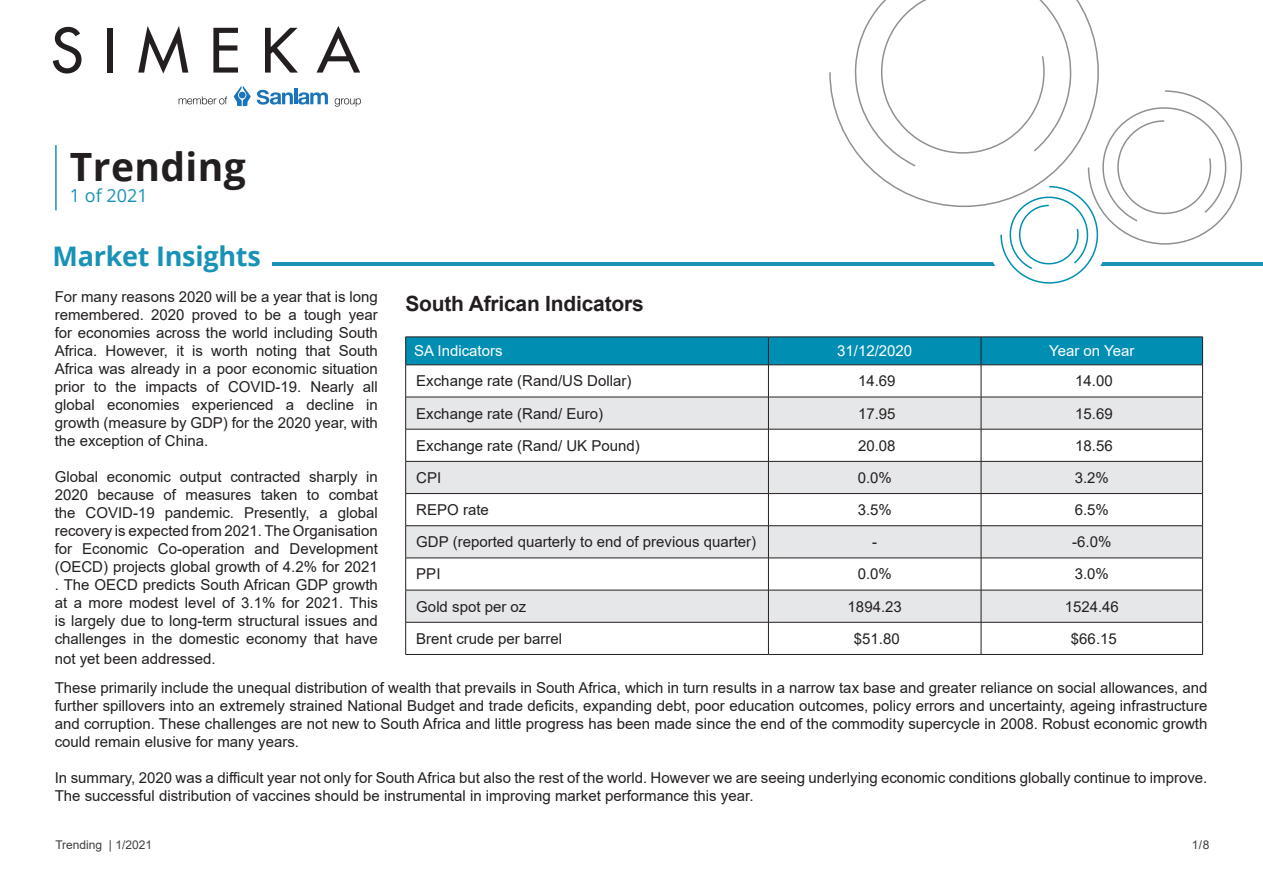
<style>
.page{position:relative;width:1263px;height:893px;background:#fff}
.page>*{position:absolute;margin:0;border:0;box-sizing:border-box;transform-origin:0 0}
.t1{font:700 39px "Open Sans";letter-spacing:.01em;color:#231f20}
.t2{font:700 27px "Open Sans";letter-spacing:-.01em;color:#1892b6}
.t3{font:700 21px "Arial";letter-spacing:-.01em;color:#231f20}
.t4{font:18px "Open Sans";color:#1892b6}
.t5{font:15px/18px "Arial";color:#231f20;text-align:justify}
.t6{font:15px "Arial";color:#fff}
.t7{font:12px "Arial";color:#3e3e3f}
</style>
<div class="page">
<svg style="left:406px;top:398px;width:796px;height:224px;fill:#e6e7e9"></svg>
<hr style="left:405px;top:622px;width:1px;height:32px;background:#231f20">
<hr style="left:405px;top:654px;width:363px;height:1px;background:#231f20">
<hr style="left:405px;top:365px;width:363px;height:1px;background:#231f20">
<hr style="left:405px;top:365px;width:1px;height:32px;background:#231f20">
<hr style="left:768px;top:365px;width:213px;height:1px;background:#231f20">
<hr style="left:981px;top:365px;width:222px;height:1px;background:#231f20">
<hr style="left:405px;top:590px;width:1px;height:32px;background:#231f20">
<hr style="left:405px;top:622px;width:363px;height:1px;background:#231f20">
<hr style="left:768px;top:622px;width:213px;height:1px;background:#231f20">
<hr style="left:981px;top:622px;width:222px;height:1px;background:#231f20">
<hr style="left:768px;top:365px;width:1px;height:32px;background:#231f20">
<hr style="left:768px;top:397px;width:1px;height:32px;background:#231f20">
<hr style="left:768px;top:429px;width:1px;height:32px;background:#231f20">
<hr style="left:768px;top:462px;width:1px;height:31px;background:#231f20">
<hr style="left:768px;top:494px;width:1px;height:32px;background:#231f20">
<hr style="left:768px;top:526px;width:1px;height:32px;background:#231f20">
<hr style="left:768px;top:558px;width:1px;height:32px;background:#231f20">
<hr style="left:768px;top:590px;width:1px;height:32px;background:#231f20">
<hr style="left:768px;top:622px;width:1px;height:32px;background:#231f20">
<hr style="left:768px;top:654px;width:213px;height:1px;background:#231f20">
<hr style="left:405px;top:397px;width:363px;height:1px;background:#231f20">
<hr style="left:405px;top:397px;width:1px;height:32px;background:#231f20">
<hr style="left:768px;top:397px;width:213px;height:1px;background:#231f20">
<hr style="left:981px;top:397px;width:222px;height:1px;background:#231f20">
<hr style="left:405px;top:558px;width:1px;height:32px;background:#231f20">
<hr style="left:405px;top:590px;width:363px;height:1px;background:#231f20">
<hr style="left:768px;top:590px;width:213px;height:1px;background:#231f20">
<hr style="left:981px;top:590px;width:222px;height:1px;background:#231f20">
<hr style="left:405px;top:429px;width:363px;height:1px;background:#231f20">
<hr style="left:405px;top:429px;width:1px;height:32px;background:#231f20">
<hr style="left:768px;top:429px;width:213px;height:1px;background:#231f20">
<hr style="left:981px;top:429px;width:222px;height:1px;background:#231f20">
<hr style="left:405px;top:526px;width:1px;height:32px;background:#231f20">
<hr style="left:405px;top:558px;width:363px;height:1px;background:#231f20">
<hr style="left:768px;top:558px;width:213px;height:1px;background:#231f20">
<hr style="left:981px;top:558px;width:222px;height:1px;background:#231f20">
<hr style="left:405px;top:494px;width:1px;height:32px;background:#231f20">
<hr style="left:405px;top:525px;width:363px;height:1px;background:#231f20">
<hr style="left:768px;top:525px;width:213px;height:1px;background:#231f20">
<hr style="left:981px;top:525px;width:222px;height:1px;background:#231f20">
<hr style="left:405px;top:461px;width:363px;height:1px;background:#231f20">
<hr style="left:405px;top:462px;width:1px;height:31px;background:#231f20">
<hr style="left:768px;top:461px;width:213px;height:1px;background:#231f20">
<hr style="left:981px;top:461px;width:222px;height:1px;background:#231f20">
<hr style="left:405px;top:493px;width:363px;height:1px;background:#231f20">
<hr style="left:768px;top:493px;width:213px;height:1px;background:#231f20">
<hr style="left:981px;top:493px;width:222px;height:1px;background:#231f20">
<hr style="left:981px;top:365px;width:1px;height:32px;background:#231f20">
<hr style="left:981px;top:397px;width:1px;height:32px;background:#231f20">
<hr style="left:981px;top:429px;width:1px;height:32px;background:#231f20">
<hr style="left:981px;top:462px;width:1px;height:31px;background:#231f20">
<hr style="left:981px;top:494px;width:1px;height:32px;background:#231f20">
<hr style="left:981px;top:526px;width:1px;height:32px;background:#231f20">
<hr style="left:981px;top:558px;width:1px;height:32px;background:#231f20">
<hr style="left:981px;top:590px;width:1px;height:32px;background:#231f20">
<hr style="left:981px;top:622px;width:1px;height:32px;background:#231f20">
<hr style="left:981px;top:654px;width:222px;height:1px;background:#231f20">
<svg style="left:405px;top:337px;width:798px;height:28px;background:#018aac"></svg>
<hr style="left:1202px;top:365px;width:1px;height:32px;background:#231f20">
<hr style="left:1202px;top:397px;width:1px;height:32px;background:#231f20">
<hr style="left:1202px;top:429px;width:1px;height:32px;background:#231f20">
<hr style="left:1202px;top:462px;width:1px;height:31px;background:#231f20">
<hr style="left:1202px;top:494px;width:1px;height:32px;background:#231f20">
<hr style="left:1202px;top:526px;width:1px;height:32px;background:#231f20">
<hr style="left:1202px;top:558px;width:1px;height:32px;background:#231f20">
<hr style="left:1202px;top:590px;width:1px;height:32px;background:#231f20">
<hr style="left:1202px;top:622px;width:1px;height:32px;background:#231f20">
<hr style="left:294px;top:88px;width:3px;height:16px;background:#1974bb">
<svg style="left:257px;top:90px;width:71px;height:15px"></svg>
<svg style="left:234px;top:86px;width:17px;height:20px"></svg>
<svg style="left:179px;top:96px;width:48px;height:8px"></svg>
<svg style="left:335px;top:98px;width:26px;height:9px"></svg>
<svg style="left:53px;top:27px;width:29px;height:47px"></svg>
<div style="left:108px;top:28px;width:5px;height:45px;background:#231f20"></div>
<svg style="left:138px;top:26px;width:50px;height:48px"></svg>
<svg style="left:213px;top:28px;width:25px;height:45px"></svg>
<svg style="left:265px;top:28px;width:33px;height:45px"></svg>
<svg style="left:316px;top:26px;width:44px;height:47px"></svg>
<hr style="left:55px;top:145px;width:2px;height:65px;background:#1892b6">
<hr style="left:273px;top:262px;width:990px;height:3px;background:#1892b6">
<div style="left:986px;top:174px;width:123px;height:122px;background:#fff;border-radius:50%"></div>
<svg style="left:829px;top:0;width:270px;height:207px"></svg>
<svg style="left:1000px;top:90px;width:243px;height:194px"></svg>
<p class="t1" style="left:70px;top:139px;width:177px">Trending</p>
<p class="t4" style="left:70px;top:183px;width:79px">1 of 2021</p>
<p class="t2" style="left:53px;top:237px;width:210px">Market Insights</p>
<p class="t5" style="left:55px;top:288px;width:325px">For many reasons 2020 will be a year that is long remembered. 2020 proved to be a tough year for economies across the world including South Africa. However, it is worth noting that South Africa was already in a poor economic situation prior to the impacts of COVID-19. Nearly all global economies experienced a decline in growth (measure by GDP) for the 2020 year, with the exception of China.</p>
<p class="t5" style="left:55px;top:468px;width:325px">Global economic output contracted sharply in 2020 because of measures taken to combat the COVID-19 pandemic. Presently, a global recovery is expected from 2021. The Organisation for Economic Co-operation and Development (OECD) projects global growth of 4.2% for 2021 . The OECD predicts South African GDP growth at a more modest level of 3.1% for 2021. This is largely due to long-term structural issues and challenges in the domestic economy that have</p>
<p class="t5" style="left:55px;top:649px;width:162px">not yet been addressed.</p>
<p class="t5" style="left:55px;top:679px;width:1154px">These primarily include the unequal distribution of wealth that prevails in South Africa, which in turn results in a narrow tax base and greater reliance on social allowances, and further spillovers into an extremely strained National Budget and trade deficits, expanding debt, poor education outcomes, policy errors and uncertainty, ageing infrastructure and corruption. These challenges are not new to South Africa and little progress has been made since the end of the commodity supercycle in 2008. Robust economic growth could remain elusive for many years.</p>
<p class="t5" style="left:55px;top:769px;width:1154px">In summary, 2020 was a difficult year not only for South Africa but also the rest of the world. However we are seeing underlying economic conditions globally continue to improve.<br>The successful distribution of vaccines should be instrumental in improving market performance this year.</p>
<p class="t3" style="left:405px;top:289px;width:240px">South African Indicators</p>
<p class="t6" style="left:414px;top:341px;width:90px">SA Indicators</p>
<p class="t6" style="left:837px;top:341px;width:77px">31/12/2020</p>
<p class="t6" style="left:1049px;top:341px;width:87px">Year on Year</p>
<p class="t5" style="left:416px;top:372px;width:217px">Exchange rate (Rand/US Dollar)</p>
<p class="t5" style="left:858px;top:372px;width:39px">14.69</p>
<p class="t5" style="left:1075px;top:372px;width:39px">14.00</p>
<p class="t5" style="left:416px;top:404px;width:188px">Exchange rate (Rand/ Euro)</p>
<p class="t5" style="left:858px;top:404px;width:39px">17.95</p>
<p class="t5" style="left:1075px;top:404px;width:39px">15.69</p>
<p class="t5" style="left:416px;top:436px;width:225px">Exchange rate (Rand/ UK Pound)</p>
<p class="t5" style="left:858px;top:436px;width:39px">20.08</p>
<p class="t5" style="left:1075px;top:436px;width:39px">18.56</p>
<p class="t5" style="left:416px;top:469px;width:27px">CPI</p>
<p class="t5" style="left:858px;top:469px;width:36px">0.0%</p>
<p class="t5" style="left:1075px;top:469px;width:36px">3.2%</p>
<p class="t5" style="left:416px;top:501px;width:74px">REPO rate</p>
<p class="t5" style="left:858px;top:501px;width:36px">3.5%</p>
<p class="t5" style="left:1075px;top:501px;width:36px">6.5%</p>
<p class="t5" style="left:416px;top:533px;width:341px">GDP (reported quarterly to end of previous quarter)</p>
<p class="t5" style="left:872px;top:533px;width:6px">-</p>
<p class="t5" style="left:1072px;top:533px;width:41px">-6.0%</p>
<p class="t5" style="left:416px;top:565px;width:26px">PPI</p>
<p class="t5" style="left:858px;top:565px;width:36px">0.0%</p>
<p class="t5" style="left:1075px;top:565px;width:36px">3.0%</p>
<p class="t5" style="left:416px;top:597px;width:112px">Gold spot per oz</p>
<p class="t5" style="left:848px;top:597px;width:56px">1894.23</p>
<p class="t5" style="left:1065px;top:597px;width:56px">1524.46</p>
<p class="t5" style="left:416px;top:629px;width:147px">Brent crude per barrel</p>
<p class="t5" style="left:854px;top:629px;width:47px">$51.80</p>
<p class="t5" style="left:1071px;top:629px;width:47px">$66.15</p>
<p class="t7" style="left:55px;top:836px;width:98px">Trending | 1/2021</p>
<p class="t7" style="left:1192px;top:837px;width:19px">1/8</p>
</div>
